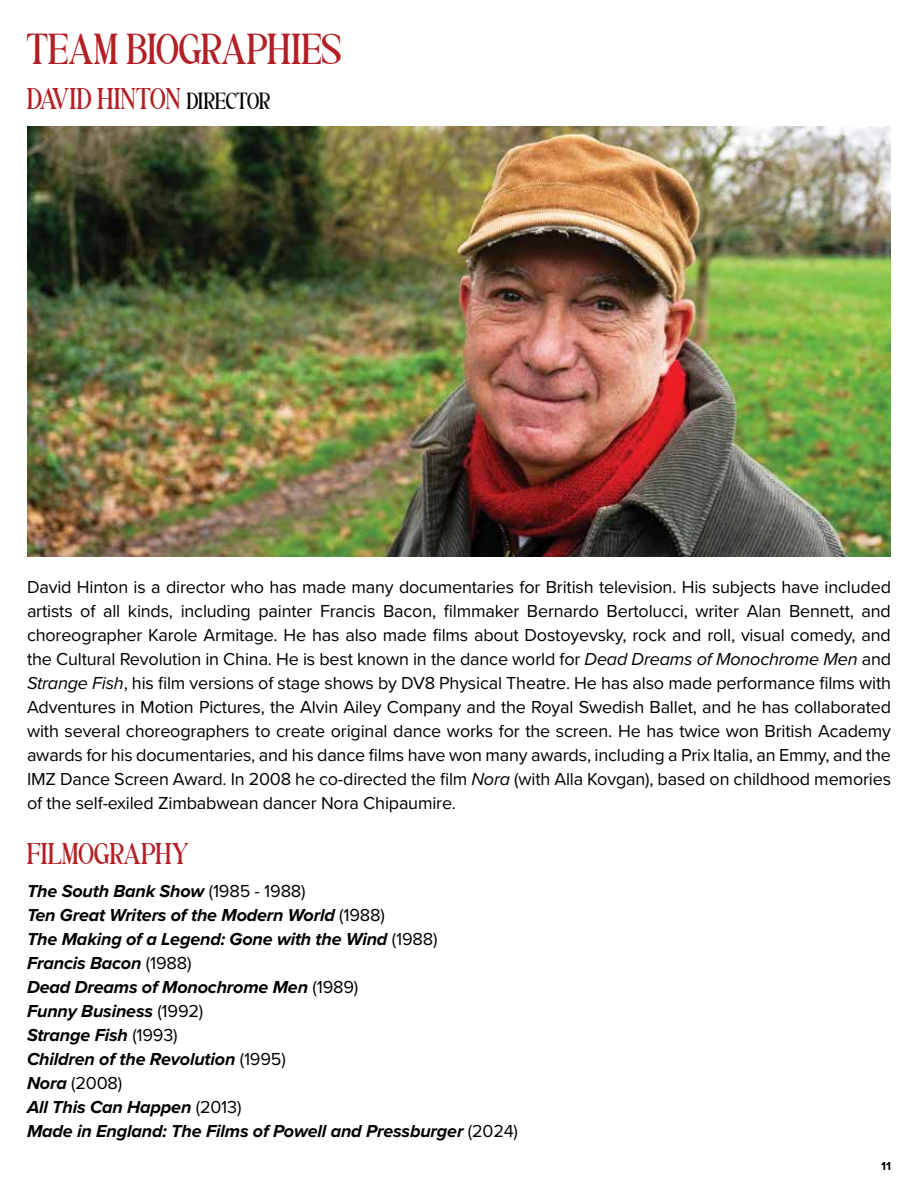
<style>
.page{position:relative;width:918px;height:1188px;background:#fff}
.page>*{position:absolute;margin:0;border:0;box-sizing:border-box;transform-origin:0 0}
.t1{font:39px "Dancing In The Rain";color:#b21f24}
.t2{font:27px "Dancing In The Rain";color:#b21f24}
.t3{font:18px/24px "Proxima Nova";letter-spacing:-.01em;color:#000;text-align:justify}
.t4{font:italic 700 18px/24px "Proxima Nova";letter-spacing:-.01em;color:#000}
.t5{font:700 12px "Proxima Nova";color:#000}
.s1{font-size:21px;color:#000}
.s2{font-style:italic}
.s3{font-weight:400;font-style:normal}
</style>
<div class="page">
<img style="left:27px;top:127px;width:864px;height:430px">
<h1 class="t1" style="left:27px;top:27px;width:316px">TEAM BIOGRAPHIES</h1>
<h2 class="t2" style="left:27px;top:83px;width:245px">DAVID HINTON <span class="s1">DIRECTOR</span></h2>
<p class="t3" style="left:27px;top:574px;width:866px">David Hinton is a director who has made many documentaries for British television. His subjects have included artists of all kinds, including painter Francis Bacon, filmmaker Bernardo Bertolucci, writer Alan Bennett, and choreographer Karole Armitage. He has also made films about Dostoyevsky, rock and roll, visual comedy, and the Cultural Revolution in China. He is best known in the dance world for <span class="s2">Dead Dreams of Monochrome Men</span> and <span class="s2">Strange Fish</span>, his film versions of stage shows by DV8 Physical Theatre. He has also made performance films with Adventures in Motion Pictures, the Alvin Ailey Company and the Royal Swedish Ballet, and he has collaborated with several choreographers to create original dance works for the screen. He has twice won British Academy awards for his documentaries, and his dance films have won many awards, including a Prix Italia, an Emmy, and the IMZ Dance Screen Award. In 2008 he co-directed the film <span class="s2">Nora</span> (with Alla Kovgan), based on childhood memories of the self-exiled Zimbabwean dancer Nora Chipaumire.</p>
<h2 class="t2" style="left:27px;top:838px;width:164px">FILMOGRAPHY</h2>
<p class="t4" style="left:27px;top:880px;width:493px">The South Bank Show <span class="s3">(1985 - 1988)<br></span>Ten Great Writers of the Modern World <span class="s3">(1988)<br></span>The Making of a Legend: Gone with the Wind <span class="s3">(1988)<br></span>Francis Bacon <span class="s3">(1988)<br></span>Dead Dreams of Monochrome Men <span class="s3">(1989)<br></span>Funny Business <span class="s3">(1992)<br></span>Strange Fish <span class="s3">(1993)<br></span>Children of the Revolution <span class="s3">(1995)<br></span>Nora <span class="s3">(2008)<br></span>All This Can Happen <span class="s3">(2013)<br></span>Made in England: The Films of Powell and Pressburger <span class="s3">(2024)</span></p>
<p class="t5" style="left:881px;top:1159px;width:11px">11</p>
</div>
